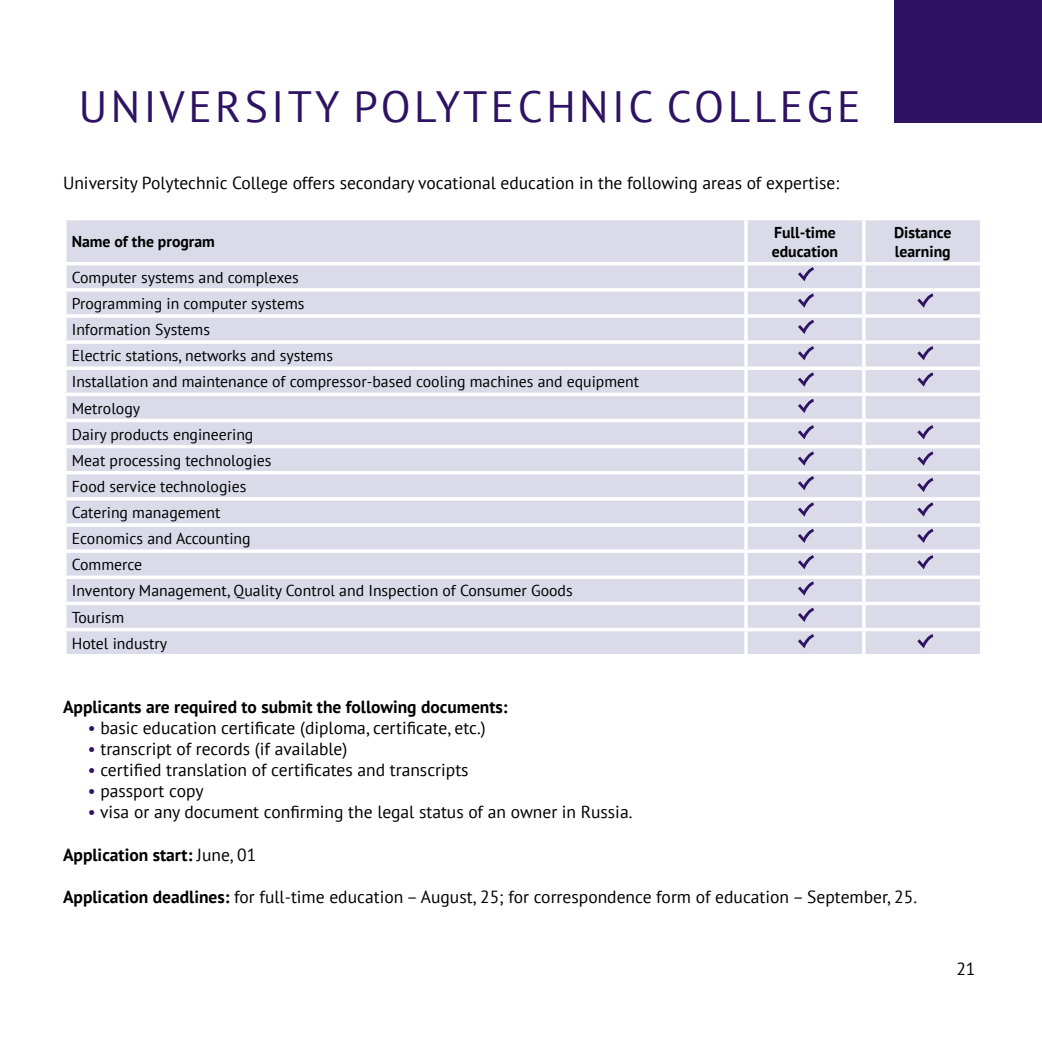
<style>
.page{position:relative;width:1042px;height:1042px;background:#fff}
.page>*{position:absolute;margin:0;border:0;box-sizing:border-box;transform-origin:0 0}
.t1{font:43.75px "PT Sans";letter-spacing:.08em;color:#2e1363}
.t2{font:17.5px "PT Sans";color:#000}
.t3{font:700 17.5px "PT Sans";color:#000}
.t4{font:15.75px/26.1px "PT Sans";color:#000}
.t5{font:700 15.75px/18.9px "PT Sans";color:#000}
.s1{color:#2e1363}
.s2{font-weight:400}
.s3{font-weight:700}
</style>
<div class="page">
<div style="left:66px;top:220px;width:914px;height:434px;background:#dbdae9"></div>
<hr style="left:744px;top:220px;width:4px;height:42px;background:#f7f7fa">
<hr style="left:862px;top:220px;width:3px;height:42px;background:#fff">
<hr style="left:63px;top:262px;width:683px;height:3px;background:#fff">
<hr style="left:746px;top:262px;width:118px;height:3px;background:#fff">
<hr style="left:744px;top:265px;width:4px;height:23px;background:#f7f7fa">
<hr style="left:864px;top:262px;width:119px;height:3px;background:#fff">
<hr style="left:862px;top:265px;width:3px;height:23px;background:#fff">
<svg style="left:66px;top:288px;width:680px;height:4px"></svg>
<svg style="left:746px;top:288px;width:118px;height:4px"></svg>
<hr style="left:744px;top:292px;width:4px;height:22px;background:#fff">
<svg style="left:864px;top:288px;width:116px;height:4px"></svg>
<hr style="left:862px;top:292px;width:3px;height:22px;background:#fff">
<hr style="left:63px;top:314px;width:683px;height:4px;background:#fff">
<hr style="left:746px;top:314px;width:118px;height:4px;background:#fff">
<hr style="left:744px;top:318px;width:4px;height:22px;background:#fff">
<hr style="left:864px;top:314px;width:119px;height:4px;background:#fff">
<hr style="left:862px;top:318px;width:3px;height:22px;background:#fff">
<svg style="left:66px;top:340px;width:680px;height:4px"></svg>
<hr style="left:746px;top:340px;width:118px;height:4px;background:#fff">
<hr style="left:744px;top:344px;width:4px;height:22px;background:#fff">
<svg style="left:864px;top:340px;width:116px;height:4px"></svg>
<hr style="left:862px;top:344px;width:3px;height:22px;background:#fff">
<svg style="left:66px;top:366px;width:680px;height:4px"></svg>
<svg style="left:746px;top:366px;width:118px;height:4px"></svg>
<hr style="left:744px;top:370px;width:4px;height:23px;background:#f7f7fa">
<svg style="left:864px;top:366px;width:116px;height:4px"></svg>
<hr style="left:862px;top:370px;width:3px;height:23px;background:#fff">
<hr style="left:63px;top:393px;width:683px;height:3px;background:#fff">
<hr style="left:746px;top:393px;width:118px;height:3px;background:#fff">
<hr style="left:744px;top:396px;width:4px;height:23px;background:#f7f7fa">
<hr style="left:864px;top:393px;width:119px;height:3px;background:#fff">
<hr style="left:862px;top:396px;width:3px;height:23px;background:#fff">
<hr style="left:63px;top:419px;width:683px;height:3px;background:#fff">
<hr style="left:746px;top:419px;width:118px;height:3px;background:#fff">
<hr style="left:744px;top:422px;width:4px;height:23px;background:#f7f7fa">
<hr style="left:864px;top:419px;width:119px;height:3px;background:#fff">
<hr style="left:862px;top:422px;width:3px;height:23px;background:#fff">
<hr style="left:63px;top:445px;width:683px;height:3px;background:#fff">
<hr style="left:746px;top:445px;width:118px;height:3px;background:#fff">
<hr style="left:744px;top:448px;width:4px;height:23px;background:#f7f7fa">
<hr style="left:864px;top:445px;width:119px;height:3px;background:#fff">
<hr style="left:862px;top:448px;width:3px;height:23px;background:#fff">
<hr style="left:63px;top:471px;width:683px;height:3px;background:#fff">
<hr style="left:746px;top:471px;width:118px;height:3px;background:#fff">
<hr style="left:744px;top:474px;width:4px;height:23px;background:#f7f7fa">
<hr style="left:864px;top:471px;width:119px;height:3px;background:#fff">
<hr style="left:862px;top:474px;width:3px;height:23px;background:#fff">
<svg style="left:66px;top:497px;width:680px;height:4px"></svg>
<hr style="left:746px;top:497px;width:118px;height:4px;background:#fff">
<hr style="left:744px;top:501px;width:4px;height:22px;background:#fff">
<svg style="left:864px;top:497px;width:116px;height:4px"></svg>
<hr style="left:862px;top:501px;width:3px;height:22px;background:#fff">
<hr style="left:63px;top:523px;width:683px;height:4px;background:#fff">
<hr style="left:746px;top:523px;width:118px;height:4px;background:#fff">
<hr style="left:744px;top:527px;width:4px;height:22px;background:#fff">
<hr style="left:864px;top:523px;width:119px;height:4px;background:#fff">
<hr style="left:862px;top:527px;width:3px;height:22px;background:#fff">
<svg style="left:66px;top:549px;width:680px;height:4px"></svg>
<hr style="left:746px;top:549px;width:118px;height:4px;background:#fff">
<hr style="left:744px;top:553px;width:4px;height:22px;background:#fff">
<svg style="left:864px;top:549px;width:116px;height:4px"></svg>
<hr style="left:862px;top:553px;width:3px;height:22px;background:#fff">
<svg style="left:66px;top:575px;width:680px;height:4px"></svg>
<svg style="left:746px;top:575px;width:118px;height:4px"></svg>
<hr style="left:744px;top:579px;width:4px;height:23px;background:#f7f7fa">
<svg style="left:864px;top:575px;width:116px;height:4px"></svg>
<hr style="left:862px;top:579px;width:3px;height:23px;background:#fff">
<hr style="left:63px;top:602px;width:683px;height:3px;background:#fff">
<hr style="left:746px;top:602px;width:118px;height:3px;background:#fff">
<hr style="left:744px;top:605px;width:4px;height:23px;background:#f8f8fa">
<hr style="left:864px;top:602px;width:119px;height:3px;background:#fff">
<hr style="left:862px;top:605px;width:3px;height:23px;background:#fff">
<hr style="left:63px;top:628px;width:683px;height:3px;background:#fff">
<hr style="left:746px;top:628px;width:118px;height:3px;background:#fff">
<hr style="left:744px;top:631px;width:4px;height:23px;background:#f7f7fa">
<hr style="left:864px;top:628px;width:119px;height:3px;background:#fff">
<hr style="left:862px;top:631px;width:3px;height:23px;background:#fff">
<svg style="left:917px;top:372px;width:16px;height:15px"></svg>
<svg style="left:917px;top:478px;width:16px;height:14px"></svg>
<svg style="left:917px;top:425px;width:16px;height:14px"></svg>
<svg style="left:917px;top:529px;width:16px;height:14px"></svg>
<svg style="left:917px;top:634px;width:16px;height:14px"></svg>
<svg style="left:917px;top:293px;width:16px;height:15px"></svg>
<svg style="left:917px;top:502px;width:16px;height:15px"></svg>
<svg style="left:917px;top:346px;width:16px;height:14px"></svg>
<svg style="left:917px;top:451px;width:16px;height:15px"></svg>
<svg style="left:917px;top:555px;width:16px;height:14px"></svg>
<svg style="left:798px;top:267px;width:16px;height:14px"></svg>
<svg style="left:798px;top:372px;width:16px;height:15px"></svg>
<svg style="left:798px;top:476px;width:16px;height:14px"></svg>
<svg style="left:798px;top:581px;width:16px;height:15px"></svg>
<svg style="left:798px;top:320px;width:16px;height:14px"></svg>
<svg style="left:798px;top:425px;width:16px;height:14px"></svg>
<svg style="left:798px;top:529px;width:16px;height:14px"></svg>
<svg style="left:798px;top:634px;width:16px;height:14px"></svg>
<svg style="left:798px;top:293px;width:16px;height:15px"></svg>
<svg style="left:798px;top:399px;width:16px;height:14px"></svg>
<svg style="left:798px;top:502px;width:16px;height:15px"></svg>
<svg style="left:798px;top:608px;width:16px;height:14px"></svg>
<svg style="left:798px;top:346px;width:16px;height:14px"></svg>
<svg style="left:798px;top:451px;width:16px;height:15px"></svg>
<svg style="left:798px;top:555px;width:16px;height:14px"></svg>
<div style="left:895px;top:0;width:147px;height:122px;background:#2e1363"></div>
<h1 class="t1" style="left:79px;top:78px;width:783px">UNIVERSITY POLYTECHNIC COLLEGE</h1>
<p class="t2" style="left:63px;top:171px;width:778px">University Polytechnic College offers secondary vocational education in the following areas of expertise:</p>
<p class="t5" style="left:72px;top:232px;width:145px">Name of the program</p>
<p class="t5" style="left:772px;top:222px;width:68px">Full-time education</p>
<p class="t5" style="left:894px;top:222px;width:59px">Distance learning</p>
<p class="t4" style="left:72px;top:264px;width:569px">Computer systems and complexes<br>Programming in computer systems<br>Information Systems<br>Electric stations, networks and systems<br>Installation and maintenance of compressor-based cooling machines and equipment<br>Metrology<br>Dairy products engineering<br>Meat processing technologies<br>Food service technologies<br>Catering management<br>Economics and Accounting<br>Commerce<br>Inventory Management, Quality Control and Inspection of Consumer Goods<br>Tourism<br>Hotel industry</p>
<p class="t3" style="left:63px;top:696px;width:446px">Applicants are required to submit the following documents:</p>
<p class="t2" style="left:88px;top:717px;width:399px"><span class="s1">•</span> basic education certificate (diploma, certificate, etc.)</p>
<p class="t2" style="left:88px;top:738px;width:261px"><span class="s1">•</span> transcript of records (if available)</p>
<p class="t2" style="left:88px;top:759px;width:382px"><span class="s1">•</span> certified translation of certificates and transcripts</p>
<p class="t2" style="left:88px;top:780px;width:117px"><span class="s1">•</span> passport copy</p>
<p class="t2" style="left:88px;top:801px;width:546px"><span class="s1">•</span> visa or any document confirming the legal status of an owner in Russia.</p>
<p class="t3" style="left:63px;top:843px;width:195px">Application start: <span class="s2">June, 01</span></p>
<p class="t2" style="left:63px;top:885px;width:855px"><span class="s3">Application deadlines:</span> for full-time education – August, 25; for correspondence form of education – September, 25.</p>
<p class="t2" style="left:956px;top:957px;width:21px">21</p>
</div>
